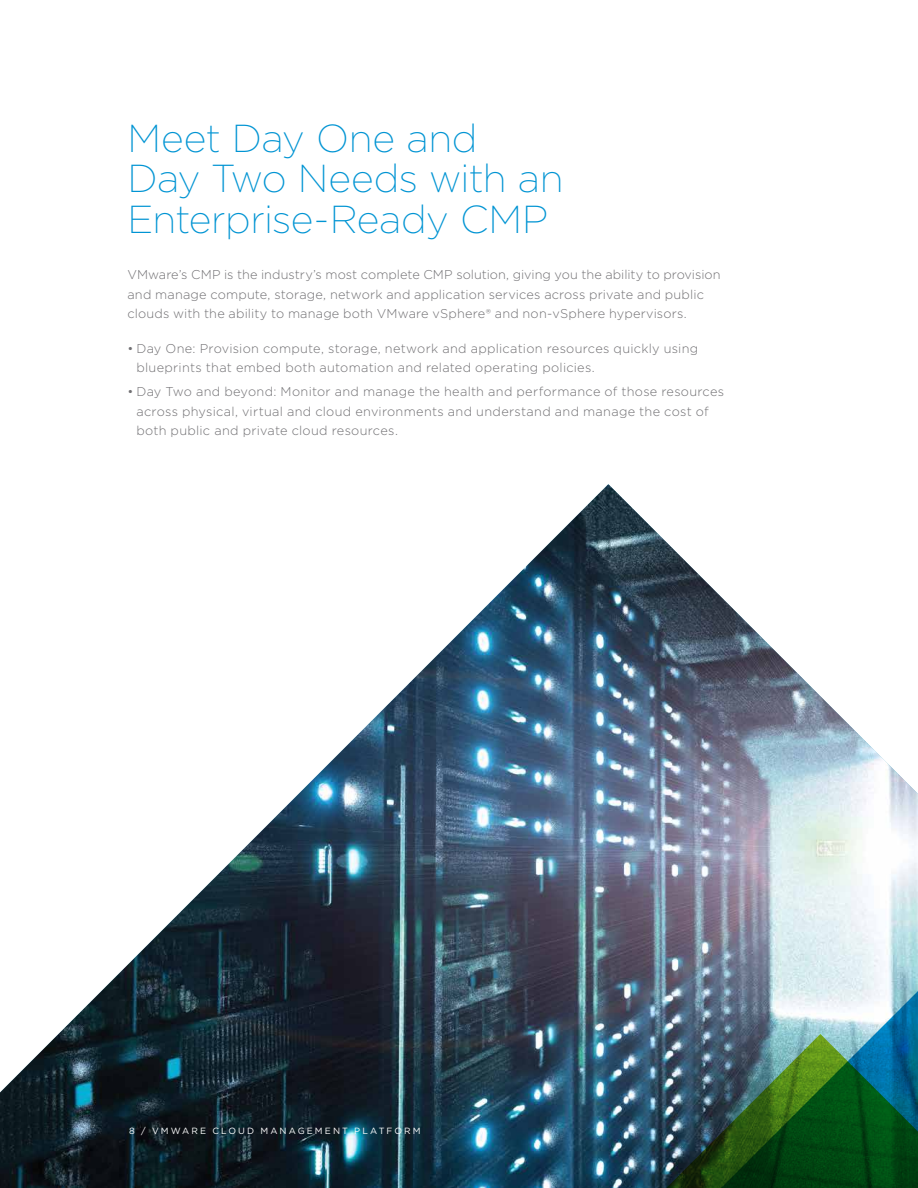
<style>
.page{position:relative;width:918px;height:1188px;background:#fff}
.page>*{position:absolute;margin:0;border:0;box-sizing:border-box;transform-origin:0 0}
.t1{font:200 39px/40.5px "Gotham";letter-spacing:-.015em;color:#0194d3}
.t2{font:300 12.75px/19.5px "Gotham";letter-spacing:.015em;color:#717073}
.t3{font:9px "Gotham";letter-spacing:.23em;color:#fff}
</style>
<div class="page">
<img style="left:0;top:484px;width:918px;height:704px">
<svg style="left:706px;top:817px;width:212px;height:217px"></svg>
<img style="left:654px;top:1034px;width:264px;height:154px">
<h1 class="t1" style="left:127px;top:116px;width:438px">Meet Day One and<br>Day Two Needs with an<br>Enterprise-Ready CMP</h1>
<p class="t2" style="left:127px;top:265px;width:595px">VMware’s CMP is the industry’s most complete CMP solution, giving you the ability to provision and manage compute, storage, network and application services across private and public clouds with the ability to manage both VMware vSphere® and non-vSphere hypervisors.</p>
<p class="t2" style="left:136px;top:338px;width:563px;text-indent:-9px">• Day One: Provision compute, storage, network and application resources quickly using blueprints that embed both automation and related operating policies.</p>
<p class="t2" style="left:136px;top:382px;width:589px;text-indent:-9px">• Day Two and beyond: Monitor and manage the health and performance of those resources across physical, virtual and cloud environments and understand and manage the cost of both public and private cloud resources.</p>
<p class="t3" style="left:129px;top:1125px;width:293px">8 / VMWARE CLOUD MANAGEMENT PLATFORM</p>
</div>
